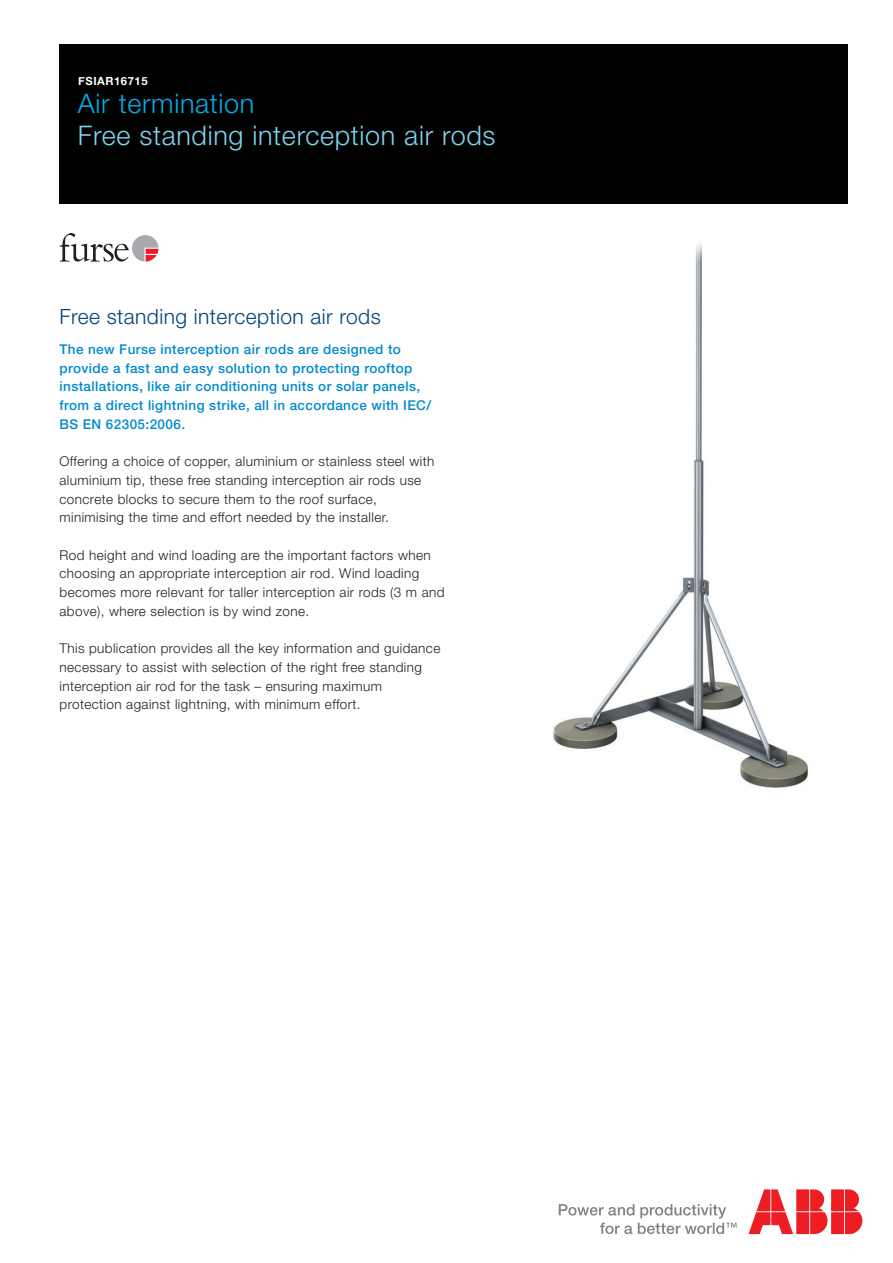
<style>
.page{position:relative;width:893px;height:1263px;background:#fff}
.page>*{position:absolute;margin:0;border:0;box-sizing:border-box;transform-origin:0 0}
.t1{font:300 27px "Helvetica Neue";letter-spacing:.025em;color:#7fd3ec}
.t2{font:300 27px "Helvetica Neue";letter-spacing:.025em;color:#03ade5}
.t3{font:300 21px "Helvetica Neue";letter-spacing:.02em;color:#004279}
.t4{font:300 13.5px/18.8px "Helvetica Neue LT Pro";letter-spacing:.03em;color:#231f20}
.t5{font:500 13.5px/18.8px "Helvetica Neue LT Pro";letter-spacing:.03em;color:#0089cf}
.t6{font:700 11.25px "Helvetica Neue";letter-spacing:.05em;color:#fff}
</style>
<div class="page">
<img style="left:553px;top:243px;width:255px;height:545px">
<svg style="left:559px;top:1204px;width:178px;height:30px"></svg>
<svg style="left:748px;top:1189px;width:114px;height:45px"></svg>
<div style="left:60px;top:45px;width:788px;height:159px;background:#000"></div>
<svg style="left:60px;top:233px;width:98px;height:29px"></svg>
<p class="t6" style="left:78px;top:72px;width:71px">FSIAR16715</p>
<h1 class="t2" style="left:78px;top:87px;width:178px">Air termination</h1>
<h1 class="t1" style="left:78px;top:118px;width:419px">Free standing interception air rods</h1>
<h2 class="t3" style="left:60px;top:304px;width:323px">Free standing interception air rods</h2>
<p class="t5" style="left:60px;top:339px;width:373px">The new Furse interception air rods are designed to provide a fast and easy solution to protecting rooftop installations, like air conditioning units or solar panels, from a direct lightning strike, all in accordance with IEC/ BS EN 62305:2006.</p>
<p class="t4" style="left:60px;top:452px;width:376px">Offering a choice of copper, aluminium or stainless steel with aluminium tip, these free standing interception air rods use concrete blocks to secure them to the roof surface, minimising the time and effort needed by the installer.</p>
<p class="t4" style="left:60px;top:545px;width:386px">Rod height and wind loading are the important factors when choosing an appropriate interception air rod. Wind loading becomes more relevant for taller interception air rods (3 m and above), where selection is by wind zone.</p>
<p class="t4" style="left:60px;top:639px;width:382px">This publication provides all the key information and guidance necessary to assist with selection of the right free standing interception air rod for the task – ensuring maximum protection against lightning, with minimum effort.</p>
</div>
